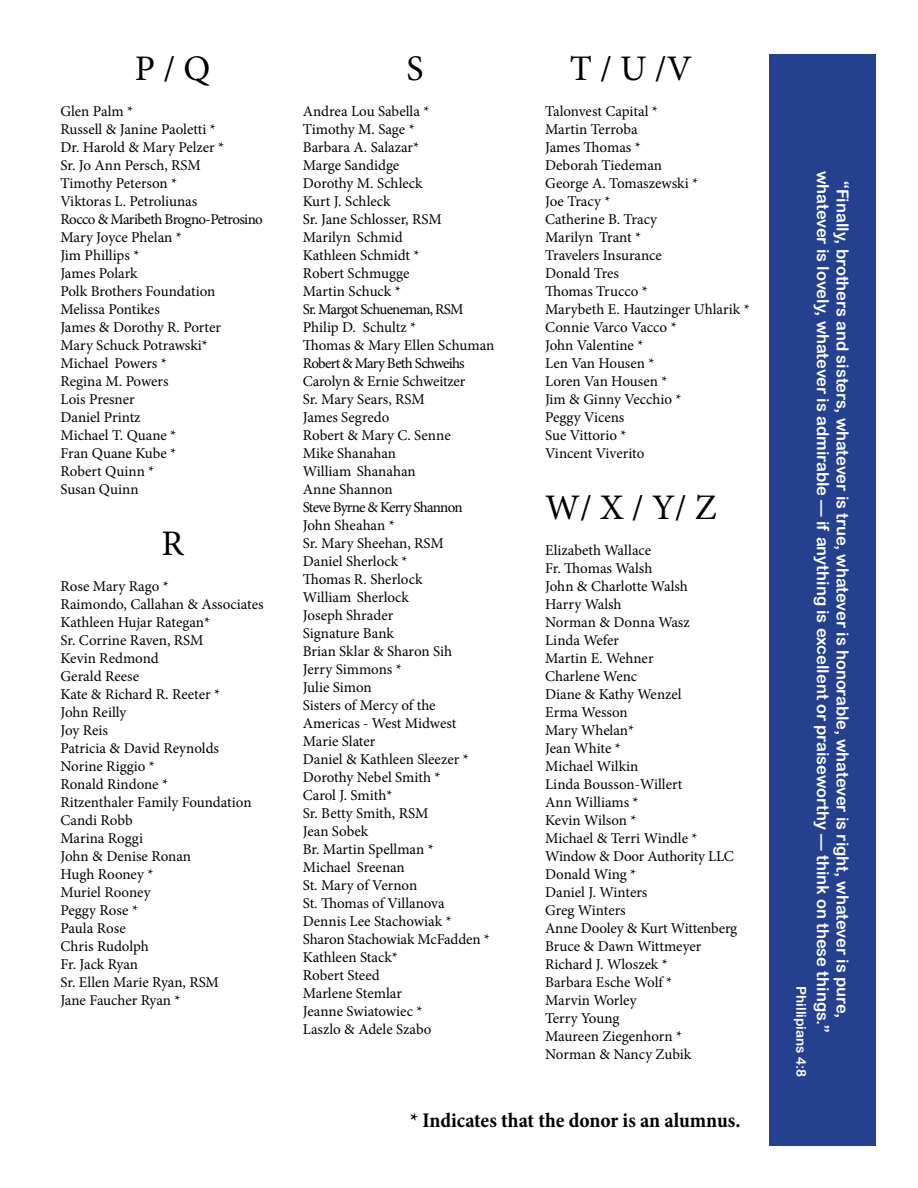
<style>
.page{position:relative;width:918px;height:1188px;background:#fff}
.page>*{position:absolute;margin:0;border:0;box-sizing:border-box;transform-origin:0 0}
.t1{font:36px "Minion Pro";color:#000}
.t2{font:700 condensed 21px "Minion Pro";color:#000}
.t3{font:16.5px/19.8px "Arial Rounded MT Bold";color:#fff;text-align:center}
.t4{font:15px/18px "Minion Pro";letter-spacing:-.005em;color:#000}
.t5{font:13.5px "Arial Rounded MT Bold";color:#fff}
</style>
<div class="page">
<div style="left:770px;top:54px;width:106px;height:1092px;background:#25408f"></div>
<h1 class="t1" style="left:135px;top:45px;width:77px">P / Q</h1>
<p class="t4" style="left:60px;top:102px;width:204px">Glen Palm *<br>Russell &amp; Janine Paoletti *<br>Dr. Harold &amp; Mary Pelzer *<br>Sr. Jo Ann Persch, RSM<br>Timothy Peterson *<br>Viktoras L. Petroliunas<br>Rocco &amp; Maribeth Brogno-Petrosino<br>Mary Joyce Phelan *<br>Jim Phillips *<br>James Polark<br>Polk Brothers Foundation<br>Melissa Pontikes<br>James &amp; Dorothy R. Porter<br>Mary Schuck Potrawski*<br>Michael Powers *<br>Regina M. Powers<br>Lois Presner<br>Daniel Printz<br>Michael T. Quane *<br>Fran Quane Kube *<br>Robert Quinn *<br>Susan Quinn</p>
<h1 class="t1" style="left:161px;top:520px;width:24px">R</h1>
<p class="t4" style="left:60px;top:578px;width:205px">Rose Mary Rago *<br>Raimondo, Callahan &amp; Associates<br>Kathleen Hujar Rategan*<br>Sr. Corrine Raven, RSM<br>Kevin Redmond<br>Gerald Reese<br>Kate &amp; Richard R. Reeter *<br>John Reilly<br>Joy Reis<br>Patricia &amp; David Reynolds<br>Norine Riggio *<br>Ronald Rindone *<br>Ritzenthaler Family Foundation<br>Candi Robb<br>Marina Roggi<br>John &amp; Denise Ronan<br>Hugh Rooney *<br>Muriel Rooney<br>Peggy Rose *<br>Paula Rose<br>Chris Rudolph<br>Fr. Jack Ryan<br>Sr. Ellen Marie Ryan, RSM<br>Jane Faucher Ryan *</p>
<h1 class="t1" style="left:406px;top:45px;width:19px">S</h1>
<p class="t4" style="left:303px;top:102px;width:193px">Andrea Lou Sabella *<br>Timothy M. Sage *<br>Barbara A. Salazar*<br>Marge Sandidge<br>Dorothy M. Schleck<br>Kurt J. Schleck<br>Sr. Jane Schlosser, RSM<br>Marilyn Schmid<br>Kathleen Schmidt *<br>Robert Schmugge<br>Martin Schuck *<br>Sr. Margot Schueneman, RSM<br>Philip D. Schultz *<br>Thomas &amp; Mary Ellen Schuman<br>Robert &amp; Mary Beth Schweihs<br>Carolyn &amp; Ernie Schweitzer<br>Sr. Mary Sears, RSM<br>James Segredo<br>Robert &amp; Mary C. Senne<br>Mike Shanahan<br>William Shanahan<br>Anne Shannon<br>Steve Byrne &amp; Kerry Shannon<br>John Sheahan *<br>Sr. Mary Sheehan, RSM<br>Daniel Sherlock *<br>Thomas R. Sherlock<br>William Sherlock<br>Joseph Shrader<br>Signature Bank<br>Brian Sklar &amp; Sharon Sih<br>Jerry Simmons *<br>Julie Simon<br>Sisters of Mercy of the<br>Americas - West Midwest<br>Marie Slater<br>Daniel &amp; Kathleen Sleezer *<br>Dorothy Nebel Smith *<br>Carol J. Smith*<br>Sr. Betty Smith, RSM<br>Jean Sobek<br>Br. Martin Spellman *<br>Michael Sreenan<br>St. Mary of Vernon<br>St. Thomas of Villanova<br>Dennis Lee Stachowiak *<br>Sharon Stachowiak McFadden *<br>Kathleen Stack*<br>Robert Steed<br>Marlene Stemlar<br>Jeanne Swiatowiec *<br>Laszlo &amp; Adele Szabo</p>
<h1 class="t1" style="left:570px;top:45px;width:124px">T / U /V</h1>
<p class="t4" style="left:545px;top:102px;width:206px">Talonvest Capital *<br>Martin Terroba<br>James Thomas *<br>Deborah Tiedeman<br>George A. Tomaszewski *<br>Joe Tracy *<br>Catherine B. Tracy<br>Marilyn Trant *<br>Travelers Insurance<br>Donald Tres<br>Thomas Trucco *<br>Marybeth E. Hautzinger Uhlarik *<br>Connie Varco Vacco *<br>John Valentine *<br>Len Van Housen *<br>Loren Van Housen *<br>Jim &amp; Ginny Vecchio *<br>Peggy Vicens<br>Sue Vittorio *<br>Vincent Viverito</p>
<h1 class="t1" style="left:545px;top:484px;width:173px">W/ X / Y/ Z</h1>
<p class="t4" style="left:545px;top:542px;width:194px">Elizabeth Wallace<br>Fr. Thomas Walsh<br>John &amp; Charlotte Walsh<br>Harry Walsh<br>Norman &amp; Donna Wasz<br>Linda Wefer<br>Martin E. Wehner<br>Charlene Wenc<br>Diane &amp; Kathy Wenzel<br>Erma Wesson<br>Mary Whelan*<br>Jean White *<br>Michael Wilkin<br>Linda Bousson-Willert<br>Ann Williams *<br>Kevin Wilson *<br>Michael &amp; Terri Windle *<br>Window &amp; Door Authority LLC<br>Donald Wing *<br>Daniel J. Winters<br>Greg Winters<br>Anne Dooley &amp; Kurt Wittenberg<br>Bruce &amp; Dawn Wittmeyer<br>Richard J. Wloszek *<br>Barbara Esche Wolf *<br>Marvin Worley<br>Terry Young<br>Maureen Ziegenhorn *<br>Norman &amp; Nancy Zubik</p>
<h2 class="t2" style="left:410px;top:1106px;width:332px">* Indicates that the donor is an alumnus.</h2>
<p class="t3" style="left:853px;top:171px;width:863px;rotate:90deg">“Finally, brothers and sisters, whatever is true, whatever is honorable, whatever is right, whatever is pure, whatever is lovely, whatever is admirable — if anything is excellent or praiseworthy — think on these things.”</p>
<p class="t5" style="left:809px;top:986px;width:93px;rotate:90deg">Phillipians 4:8</p>
</div>
